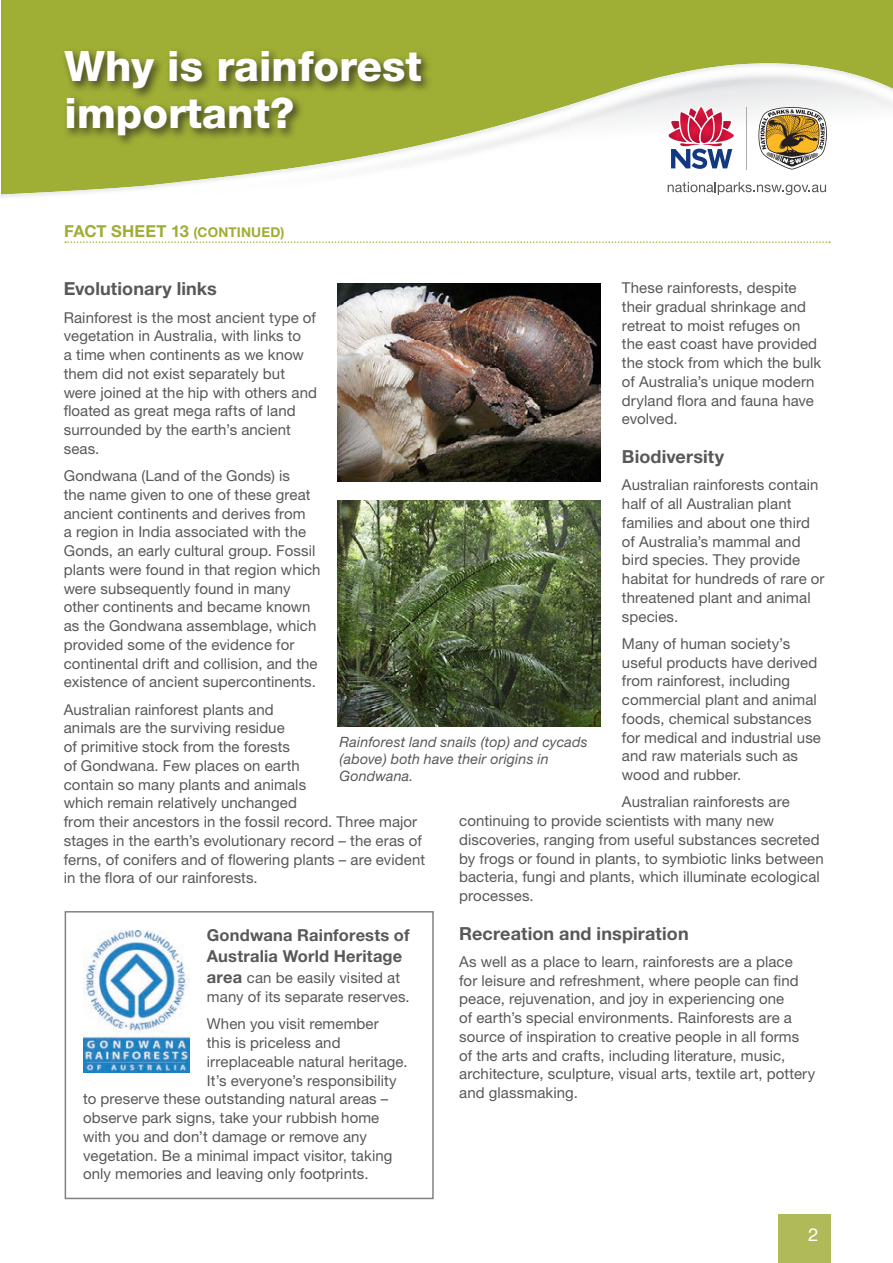
<style>
.page{position:relative;width:893px;height:1263px;background:#fff}
.page>*{position:absolute;margin:0;border:0;box-sizing:border-box;transform-origin:0 0}
.t1{font:800 42px/46.5px "Helvetica Neue LT Std";color:#fff}
.Subhead_4{font:700 18px "Helvetica Neue LT Std";letter-spacing:.005em;color:#57585a}
.t2{font:18px "Helvetica";color:#fff}
.Copy_-_Bold__Bigger{font:700 16.5px/21px "Helvetica Neue LT Std";letter-spacing:.01em;color:#57585a}
.Theme{font:700 16.5px "Helvetica Neue LT Std";letter-spacing:.005em;color:#9fae35}
.Copy_-_10{font:15px/18.8px "Helvetica Neue LT Std";letter-spacing:.005em;color:#57585a}
.Copy_-_Bold__Bigger-2{font:15px/18.8px "Helvetica Neue LT Std";letter-spacing:.005em;color:#57585a}
.t3{font:italic 14.25px/17.2px "Helvetica Neue";letter-spacing:.01em;color:#57585a}
.s1{font-size:13.5px}
.s2{font-weight:700;font-size:16.5px}
</style>
<div class="page">
<div style="left:1px;top:0;width:892px;height:234px;background:#9fae35"></div>
<img style="left:1px;top:191px;width:69px;height:52px">
<img style="left:70px;top:189px;width:36px;height:45px">
<img style="left:570px;top:63px;width:250px;height:171px">
<img style="left:820px;top:67px;width:73px;height:167px">
<img style="left:463px;top:105px;width:108px;height:129px">
<img style="left:285px;top:135px;width:178px;height:99px">
<img style="left:106px;top:169px;width:179px;height:65px">
<hr style="left:746px;top:107px;width:1px;height:62px;background:#a8a9ad">
<svg style="left:758px;top:107px;width:69px;height:63px;background:#b7a37b"></svg>
<svg style="left:668px;top:106px;width:66px;height:63px;background:#be92ab"></svg>
<img style="left:715px;top:129px;width:19px;height:13px">
<img style="left:668px;top:129px;width:19px;height:13px">
<img style="left:703px;top:143px;width:19px;height:3px">
<img style="left:680px;top:143px;width:19px;height:3px">
<svg style="left:668px;top:182px;width:158px;height:13px;background:#d6d6d7"></svg>
<div style="left:61px;top:47px;width:372px;height:100px;background:#231f20;opacity:.75"></div>
<div style="left:779px;top:1215px;width:52px;height:48px;background:#b0ba59"></div>
<svg style="left:65px;top:241px;width:765px;height:2px"></svg>
<img style="left:338px;top:284px;width:263px;height:197px">
<img style="left:338px;top:501px;width:263px;height:225px">
<div style="left:65px;top:911px;width:369px;height:288px;border:2px solid #808285"></div>
<img style="left:83px;top:931px;width:107px;height:141px">
<h1 class="t1" style="left:65px;top:43px;width:359px">Why is rainforest important?</h1>
<p class="Theme" style="left:64px;top:221px;width:222px">FACT SHEET 13 <span class="s1">(CONTINUED)</span></p>
<p class="Copy_-_10" style="left:622px;top:278px;width:201px">These rainforests, despite their gradual shrinkage and retreat to moist refuges on the east coast have provided the stock from which the bulk of Australia’s unique modern dryland flora and fauna have evolved.</p>
<p class="Subhead_4" style="left:622px;top:445px;width:104px">Biodiversity</p>
<p class="Copy_-_10" style="left:622px;top:475px;width:204px">Australian rainforests contain half of all Australian plant families and about one third of Australia’s mammal and bird species. They provide habitat for hundreds of rare or threatened plant and animal species.</p>
<p class="Copy_-_10" style="left:622px;top:634px;width:201px">Many of human society’s useful products have derived from rainforest, including commercial plant and animal foods, chemical substances for medical and industrial use and raw materials such as wood and rubber.</p>
<p class="Copy_-_10" style="left:459px;top:792px;width:366px;text-indent:163px">Australian rainforests are continuing to provide scientists with many new discoveries, ranging from useful substances secreted by frogs or found in plants, to symbiotic links between bacteria, fungi and plants, which illuminate ecological processes.</p>
<p class="Subhead_4" style="left:459px;top:922px;width:231px">Recreation and inspiration</p>
<p class="Copy_-_10" style="left:459px;top:952px;width:358px">As well as a place to learn, rainforests are a place<br>for leisure and refreshment, where people can find peace, rejuvenation, and joy in experiencing one<br>of earth’s special environments. Rainforests are a source of inspiration to creative people in all forms of the arts and crafts, including literature, music, architecture, sculpture, visual arts, textile art, pottery and glassmaking.</p>
<p class="Subhead_4" style="left:64px;top:278px;width:155px">Evolutionary links</p>
<p class="Copy_-_10" style="left:64px;top:308px;width:255px">Rainforest is the most ancient type of vegetation in Australia, with links to<br>a time when continents as we know them did not exist separately but were joined at the hip with others and floated as great mega rafts of land surrounded by the earth’s ancient seas.</p>
<p class="Copy_-_10" style="left:64px;top:466px;width:258px">Gondwana (Land of the Gonds) is<br>the name given to one of these great ancient continents and derives from<br>a region in India associated with the Gonds, an early cultural group. Fossil plants were found in that region which were subsequently found in many other continents and became known as the Gondwana assemblage, which provided some of the evidence for continental drift and collision, and the existence of ancient supercontinents.</p>
<p class="Copy_-_10" style="left:64px;top:700px;width:363px">Australian rainforest plants and<br>animals are the surviving residue<br>of primitive stock from the forests<br>of Gondwana. Few places on earth<br>contain so many plants and animals<br>which remain relatively unchanged<br>from their ancestors in the fossil record. Three major stages in the earth’s evolutionary record – the eras of ferns, of conifers and of flowering plants – are evident in the flora of our rainforests.</p>
<p class="t3" style="left:339px;top:733px;width:250px">Rainforest land snails (top) and cycads (above) both have their origins in<br>Gondwana.</p>
<p class="Copy_-_Bold__Bigger" style="left:207px;top:924px;width:204px">Gondwana Rainforests of<br>Australia World Heritage</p>
<p class="Copy_-_Bold__Bigger-2" style="left:207px;top:968px;width:204px"><span class="s2">area</span> can be easily visited at many of its separate reserves.</p>
<p class="Copy_-_10" style="left:207px;top:1014px;width:173px">When you visit remember</p>
<p class="Copy_-_10" style="left:207px;top:1033px;width:135px">this is priceless and</p>
<p class="Copy_-_10" style="left:207px;top:1052px;width:202px">irreplaceable natural heritage.</p>
<p class="Copy_-_10" style="left:207px;top:1071px;width:191px">It’s everyone’s responsibility</p>
<p class="Copy_-_10" style="left:83px;top:1089px;width:307px">to preserve these outstanding natural areas –</p>
<p class="Copy_-_10" style="left:83px;top:1108px;width:298px">observe park signs, take your rubbish home</p>
<p class="Copy_-_10" style="left:83px;top:1127px;width:285px">with you and don’t damage or remove any</p>
<p class="Copy_-_10" style="left:83px;top:1146px;width:311px">vegetation. Be a minimal impact visitor, taking</p>
<p class="Copy_-_10" style="left:83px;top:1164px;width:287px">only memories and leaving only footprints.</p>
<p class="t2" style="left:808px;top:1221px;width:12px">2</p>
</div>
